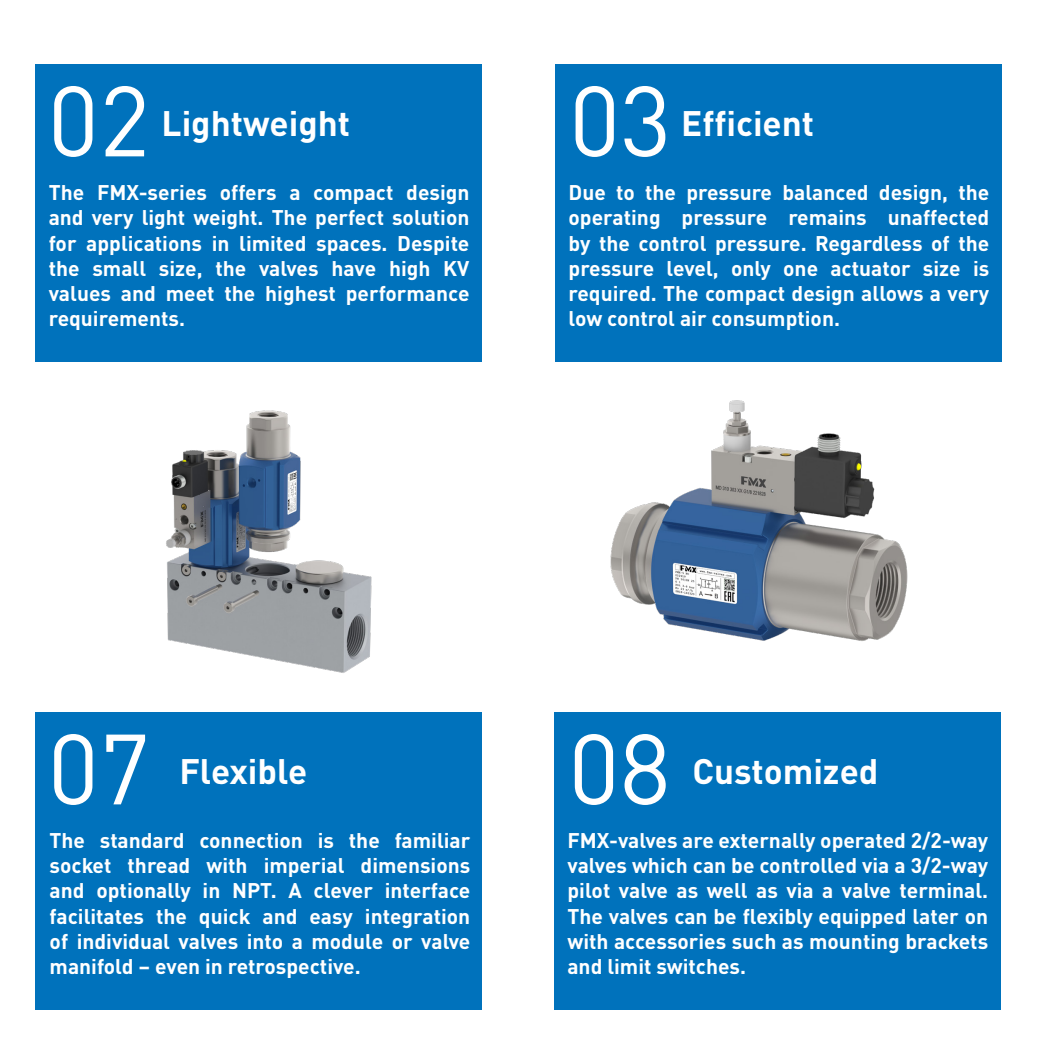
<style>
.page{position:relative;width:1042px;height:1042px;background:#fff}
.page>*{position:absolute;margin:0;border:0;box-sizing:border-box;transform-origin:0 0}
.t1{font:98px "DINOT";color:#fff}
.t2{font:700 35px "DINOT";color:#fff}
.t3{font:700 21px/25.2px "DINOT";color:#fff;text-align:justify}
</style>
<div class="page">
<img style="left:166px;top:410px;width:206px;height:263px">
<img style="left:610px;top:400px;width:298px;height:241px">
<div style="left:554px;top:712px;width:446px;height:298px;background:#0072bc"></div>
<div style="left:555px;top:64px;width:447px;height:298px;background:#0072bc"></div>
<div style="left:36px;top:64px;width:446px;height:298px;background:#0072bc"></div>
<div style="left:36px;top:712px;width:446px;height:298px;background:#0072bc"></div>
<p class="t1" style="left:48px;top:46px;width:104px">02</p>
<p class="t1" style="left:569px;top:46px;width:104px">03</p>
<p class="t2" style="left:162px;top:96px;width:190px">Lightweight</p>
<p class="t2" style="left:681px;top:96px;width:134px">Efficient</p>
<p class="t3" style="left:49px;top:178px;width:422px">The FMX-series offers a compact design and very light weight. The perfect solution for applications in limited spaces. Despite the small size, the valves have high KV values and meet the highest performance requirements.</p>
<p class="t3" style="left:568px;top:178px;width:422px">Due to the pressure balanced design, the operating pressure remains unaffected by the control pressure. Regardless of the pressure level, only one actuator size is required. The compact design allows a very low control air consumption.</p>
<p class="t1" style="left:48px;top:694px;width:104px">07</p>
<p class="t2" style="left:179px;top:744px;width:130px">Flexible</p>
<p class="t3" style="left:50px;top:826px;width:422px">The standard connection is the familiar socket thread with imperial dimensions and optionally in NPT. A clever interface facilitates the quick and easy integration of individual valves into a module or valve manifold – even in retrospective.</p>
<p class="t1" style="left:568px;top:694px;width:104px">08</p>
<p class="t2" style="left:692px;top:744px;width:188px">Customized</p>
<p class="t3" style="left:567px;top:826px;width:422px">FMX-valves are externally operated 2/2-way valves which can be controlled via a 3/2-way pilot valve as well as via a valve terminal.<br>The valves can be flexibly equipped later on with accessories such as mounting brackets and limit switches.</p>
</div>
